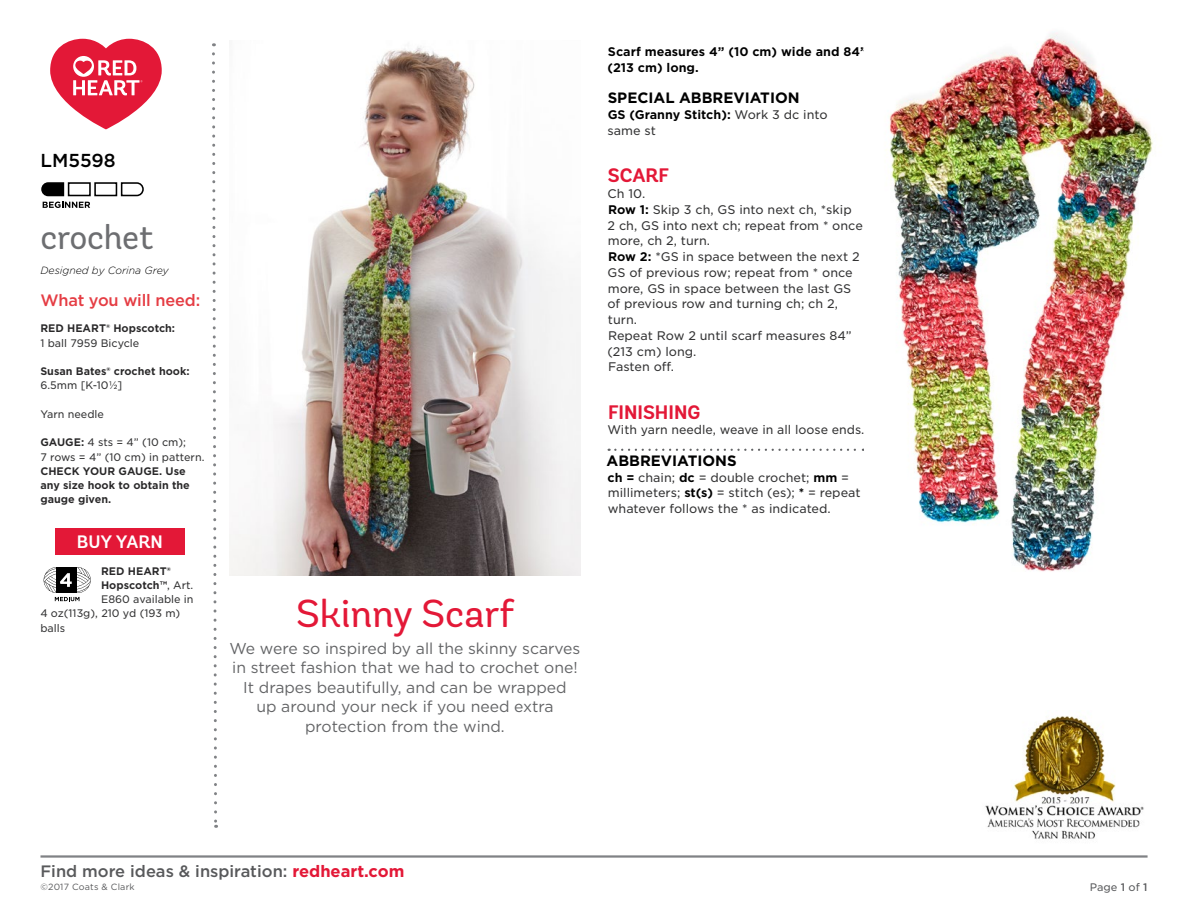
<style>
.page{position:relative;width:1188px;height:918px;background:#fff}
.page>*{position:absolute;margin:0;border:0;box-sizing:border-box;transform-origin:0 0}
.Project_Name{font:39px "Andes Rounded";color:#e31837}
.Crochet_Or_Knit{font:34.5px "Andes Rounded";letter-spacing:-.01em;color:#6d6e71}
.t1{font:700 19.5px "Andes Rounded";color:#e31837}
.LW_Number{font:500 18.75px "Gotham";color:#000}
.Buy_Yarn{font:600 18px "Andes Rounded";color:#fff}
.t2{font:500 16.5px "Gotham";color:#58595b}
.What_You_Will_Need_H{font:500 16.5px "Gotham";letter-spacing:-.01em;color:#e53d44}
.Romance_Copy{font:15.75px/19.5px "Gotham";color:#636466;text-align:center}
.Main_Body_Text{font:700 15px "Gotham";color:#000}
.Abreviation_Line{font:700 15px "Gotham";color:#000}
.Main_Body_Text-2{font:12px/15.8px "Gotham S Sm";color:#333334}
.Main_Body_Text-3{font:700 12px/15.8px "Gotham S Sm";color:#000}
.What_You_Need_Body_T{font:700 10.5px/14.2px "Gotham S Sm";color:#292829}
.What_You_Need_Body_T-2{font:10.5px "Gotham S Sm";color:#333334}
.Designed_By{font:italic 300 10.5px "Gotham Rounded";color:#000}
.Main_Body_Text-4{font:10.5px "Gotham S Sm";color:#58595b}
.t3{font:9px "Gotham";letter-spacing:.02em;color:#58595b}
.s1{font-weight:400;color:#333334}
.s2{font-weight:700;color:#000}
.s3{font-weight:700;color:#e31837}
.s4{font-weight:500}
</style>
<div class="page">
<hr style="left:40px;top:855px;width:1108px;height:3px;background:#808285">
<svg style="left:120px;top:182px;width:24px;height:15px"></svg>
<div style="left:94px;top:182px;width:23px;height:14px;border:2px solid #000"></div>
<svg style="left:41px;top:182px;width:49px;height:26px"></svg>
<svg style="left:212px;top:43px;width:6px;height:785px"></svg>
<div style="left:55px;top:529px;width:130px;height:26px;background:#e31837"></div>
<svg style="left:44px;top:567px;width:47px;height:34px"></svg>
<svg style="left:609px;top:449px;width:255px;height:2px"></svg>
<img style="left:230px;top:47px;width:350px;height:529px">
<img style="left:985px;top:716px;width:159px;height:123px">
<svg style="left:50px;top:39px;width:112px;height:90px"></svg>
<img style="left:889px;top:32px;width:264px;height:540px">
<p class="LW_Number" style="left:40px;top:148px;width:77px">LM5598</p>
<p class="Crochet_Or_Knit" style="left:40px;top:216px;width:115px">crochet</p>
<p class="Designed_By" style="left:40px;top:263px;width:130px">Designed by Corina Grey</p>
<p class="What_You_Will_Need_H" style="left:40px;top:289px;width:161px">What you will need:</p>
<p class="What_You_Need_Body_T" style="left:40px;top:321px;width:136px">RED HEART® Hopscotch:<br><span class="s1">1 ball 7959 Bicycle</span></p>
<p class="What_You_Need_Body_T" style="left:40px;top:364px;width:151px">Susan Bates® crochet hook:</p>
<p class="What_You_Need_Body_T-2" style="left:40px;top:378px;width:84px">6.5mm [K-10½]</p>
<p class="What_You_Need_Body_T-2" style="left:40px;top:407px;width:65px">Yarn needle</p>
<p class="What_You_Need_Body_T" style="left:40px;top:435px;width:166px">GAUGE: <span class="s1">4 sts = 4” (10 cm);<br>7 rows = 4” (10 cm) in pattern.<br></span>CHECK YOUR GAUGE. Use any size hook to obtain the gauge given.</p>
<p class="Buy_Yarn" style="left:77px;top:531px;width:87px">BUY YARN</p>
<p class="What_You_Need_Body_T" style="left:101px;top:564px;width:71px">RED HEART®</p>
<p class="What_You_Need_Body_T" style="left:101px;top:578px;width:94px">Hopscotch™<span class="s1">, Art.</span></p>
<p class="What_You_Need_Body_T-2" style="left:101px;top:592px;width:94px">E860 available in</p>
<p class="What_You_Need_Body_T-2" style="left:40px;top:606px;width:141px">4 oz(113g), 210 yd (193 m)</p>
<p class="What_You_Need_Body_T-2" style="left:40px;top:621px;width:26px">balls</p>
<p class="Project_Name" style="left:296px;top:590px;width:220px">Skinny Scarf</p>
<p class="Romance_Copy" style="left:230px;top:638px;width:352px">We were so inspired by all the skinny scarves in street fashion that we had to crochet one!<br>It drapes beautifully, and can be wrapped<br>up around your neck if you need extra protection from the wind.</p>
<p class="Main_Body_Text-3" style="left:607px;top:44px;width:261px">Scarf measures 4” (10 cm) wide and 84” (213 cm) long.</p>
<p class="Main_Body_Text" style="left:608px;top:88px;width:193px">SPECIAL ABBREVIATION</p>
<p class="Main_Body_Text-3" style="left:608px;top:107px;width:222px">GS (Granny Stitch): <span class="s1">Work 3 dc into same st</span></p>
<p class="t1" style="left:608px;top:163px;width:63px">SCARF</p>
<p class="Main_Body_Text-2" style="left:608px;top:185px;width:39px">Ch 10.</p>
<p class="Main_Body_Text-2" style="left:608px;top:201px;width:257px"><span class="s2">Row 1:</span> Skip 3 ch, GS into next ch, *skip<br>2 ch, GS into next ch; repeat from * once more, ch 2, turn.</p>
<p class="Main_Body_Text-2" style="left:607px;top:248px;width:254px"><span class="s2">Row 2:</span> *GS in space between the next 2<br>GS of previous row; repeat from * once more, GS in space between the last GS of previous row and turning ch; ch 2, turn.</p>
<p class="Main_Body_Text-2" style="left:607px;top:327px;width:246px">Repeat Row 2 until scarf measures 84” (213 cm) long.</p>
<p class="Main_Body_Text-2" style="left:608px;top:359px;width:67px">Fasten off.</p>
<p class="t1" style="left:608px;top:400px;width:94px">FINISHING</p>
<p class="Main_Body_Text-2" style="left:607px;top:422px;width:259px">With yarn needle, weave in all loose ends.</p>
<p class="Abreviation_Line" style="left:607px;top:450px;width:132px">ABBREVIATIONS</p>
<p class="Main_Body_Text-2" style="left:607px;top:469px;width:255px"><span class="s2">ch =</span> chain; <span class="s2">dc</span> = double crochet; <span class="s2">mm</span> = millimeters; <span class="s2">st(s)</span> = stitch (es); <span class="s2">*</span> = repeat whatever follows the * as indicated.</p>
<p class="t2" style="left:40px;top:860px;width:365px">Find more ideas &amp; inspiration: <span class="s3">redheart.com</span></p>
<p class="t3" style="left:40px;top:882px;width:96px">©2017 Coats &amp; Clark</p>
<p class="Main_Body_Text-4" style="left:1090px;top:880px;width:59px">Page <span class="s4">1</span> of <span class="s4">1</span></p>
</div>
